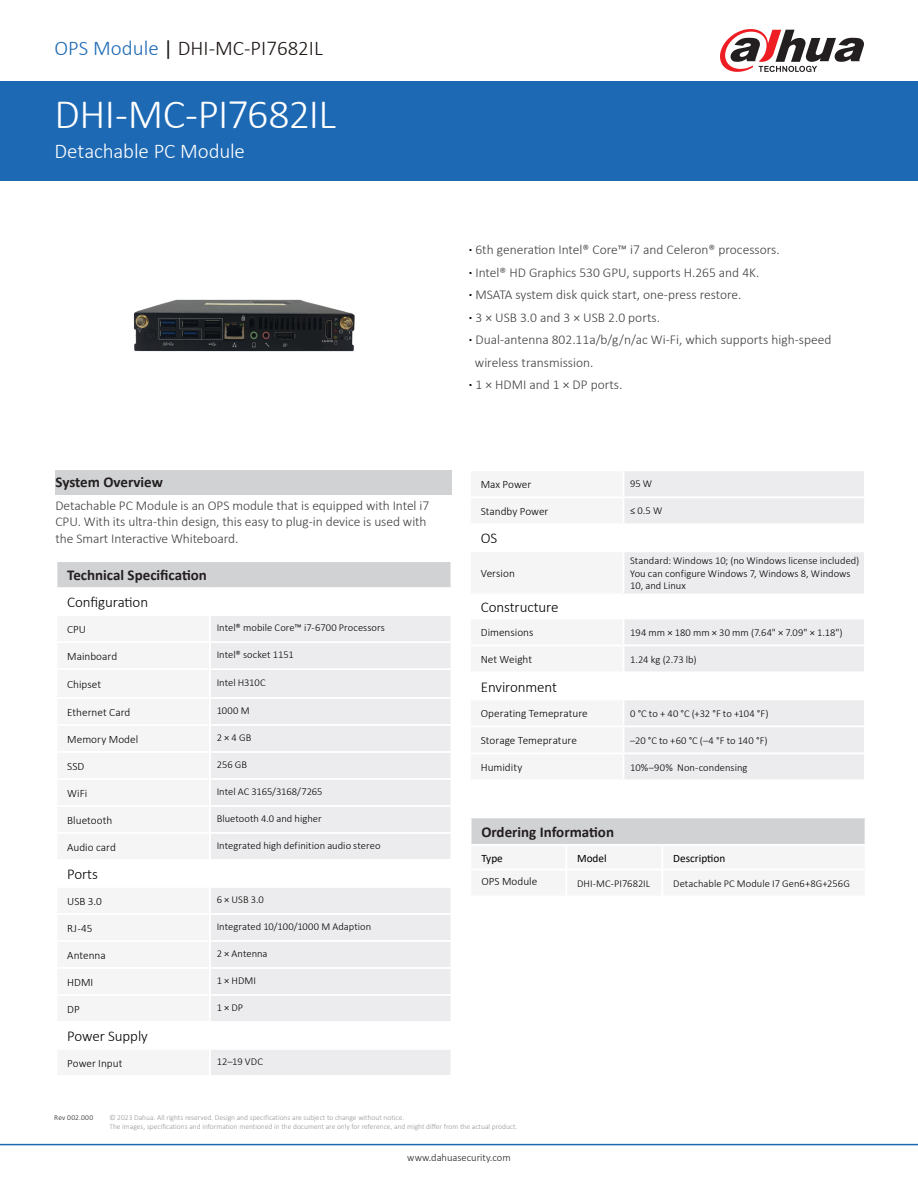
<style>
.page{position:relative;width:918px;height:1188px;background:#fff}
.page>*{position:absolute;margin:0;border:0;box-sizing:border-box;transform-origin:0 0}
.t1{font:300 42px "Calibri";letter-spacing:-.02em;color:#fff}
.t2{font:300 21px "Calibri";color:#1b1513}
.t3{font:300 21px "Calibri";letter-spacing:-.005em;color:#fff}
.t4{font:700 15px "Calibri";color:#231f20}
.段落标题{font:300 15px "Calibri";letter-spacing:-.005em;color:#000}
.t5{font:300 13.5px "Calibri";color:#413f41}
.t6{font:300 13.5px/16.5px "Calibri";letter-spacing:-.005em;color:#3e3e3f}
.表格内标题{font:300 11.25px "Calibri";color:#000}
.t7{font:11.25px "Calibri";color:#000}
.表格正文{font:300 10.5px/12.6px "Calibri";letter-spacing:.005em;color:#000}
.t8{font:300 10.5px "Calibri";color:#231f20}
.t9{font:300 7.5px "Calibri";color:#939598}
.t10{font:300 7.5px "Calibri";letter-spacing:.035em;color:#231f20}
.s1{color:#1e69b4}
.s2{font-weight:400}
.s3{font-weight:700;color:#000}
</style>
<div class="page">
<div style="left:0;top:81px;width:918px;height:100px;background:#1e69b4"></div>
<hr style="left:0;top:1144px;width:918px;height:1px;background:#1e69b4">
<svg style="left:720px;top:29px;width:144px;height:43px"></svg>
<img style="left:133px;top:299px;width:222px;height:53px">
<div style="left:55px;top:471px;width:396px;height:24px;background:#d1d2d4"></div>
<div style="left:56px;top:561px;width:395px;height:27px;background:#d1d2d4"></div>
<svg style="left:211px;top:616px;width:240px;height:459px;background:#eeeeef"></svg>
<hr style="left:56px;top:560px;width:154px;height:2px;background:#fff">
<hr style="left:210px;top:560px;width:242px;height:2px;background:#fff">
<hr style="left:56px;top:587px;width:154px;height:2px;background:#fff">
<hr style="left:210px;top:587px;width:242px;height:2px;background:#fff">
<hr style="left:210px;top:641px;width:242px;height:2px;background:#fff">
<hr style="left:210px;top:668px;width:242px;height:2px;background:#fff">
<hr style="left:210px;top:697px;width:242px;height:2px;background:#fff">
<hr style="left:210px;top:724px;width:242px;height:2px;background:#fff">
<hr style="left:210px;top:751px;width:242px;height:2px;background:#fff">
<hr style="left:210px;top:778px;width:242px;height:2px;background:#fff">
<hr style="left:210px;top:805px;width:242px;height:2px;background:#fff">
<hr style="left:210px;top:832px;width:242px;height:2px;background:#fff">
<hr style="left:210px;top:913px;width:242px;height:2px;background:#fff">
<hr style="left:210px;top:940px;width:242px;height:2px;background:#fff">
<hr style="left:210px;top:967px;width:242px;height:2px;background:#fff">
<hr style="left:210px;top:994px;width:242px;height:2px;background:#fff">
<hr style="left:210px;top:859px;width:242px;height:2px;background:#fff">
<hr style="left:210px;top:886px;width:242px;height:2px;background:#fff">
<hr style="left:210px;top:1021px;width:242px;height:2px;background:#fff">
<hr style="left:210px;top:1048px;width:242px;height:2px;background:#fff">
<svg style="left:56px;top:562px;width:1px;height:25px"></svg>
<div style="left:471px;top:817px;width:395px;height:28px;background:#d1d2d4"></div>
<div style="left:662px;top:845px;width:204px;height:25px;background:#f5f5f6"></div>
<div style="left:662px;top:870px;width:204px;height:27px;background:#f5f5f6"></div>
<hr style="left:661px;top:846px;width:2px;height:23px;background:#fff">
<hr style="left:865px;top:846px;width:2px;height:23px;background:#fff">
<hr style="left:661px;top:870px;width:2px;height:26px;background:#fff">
<hr style="left:865px;top:870px;width:2px;height:26px;background:#fff">
<hr style="left:662px;top:869px;width:205px;height:1px;background:#fff">
<hr style="left:662px;top:896px;width:205px;height:1px;background:#fff">
<hr style="left:470px;top:816px;width:96px;height:2px;background:#fff">
<svg style="left:470px;top:818px;width:192px;height:26px"></svg>
<hr style="left:566px;top:816px;width:96px;height:2px;background:#fff">
<hr style="left:662px;top:816px;width:205px;height:2px;background:#fff">
<hr style="left:865px;top:818px;width:2px;height:26px;background:#fff">
<hr style="left:470px;top:844px;width:96px;height:2px;background:#fff">
<hr style="left:566px;top:844px;width:96px;height:2px;background:#fff">
<hr style="left:662px;top:844px;width:205px;height:2px;background:#fff">
<svg style="left:624px;top:471px;width:240px;height:308px"></svg>
<p class="t2" style="left:55px;top:35px;width:270px"><span class="s1">OPS Module</span> <span class="s2">|</span> DHI-MC-PI7682IL</p>
<p class="t1" style="left:55px;top:88px;width:283px">DHI-MC-PI7682IL</p>
<p class="t3" style="left:55px;top:138px;width:192px">Detachable PC Module</p>
<p class="t4" style="left:56px;top:471px;width:109px">System Overview</p>
<p class="t6" style="left:56px;top:497px;width:375px">Detachable PC Module is an OPS module that is equipped with Intel i7<br>CPU. With its ultra-thin design, this easy to plug-in device is used with the Smart Interactive Whiteboard.</p>
<p class="t4" style="left:67px;top:565px;width:141px">Technical Specification</p>
<p class="段落标题" style="left:67px;top:593px;width:82px">Configuration</p>
<p class="表格内标题" style="left:67px;top:622px;width:20px">CPU</p>
<p class="表格正文" style="left:217px;top:621px;width:170px">Intel® mobile Core™ i7-6700 Processors</p>
<p class="表格内标题" style="left:67px;top:649px;width:52px">Mainboard</p>
<p class="表格正文" style="left:217px;top:648px;width:79px">Intel® socket 1151</p>
<p class="表格内标题" style="left:67px;top:677px;width:35px">Chipset</p>
<p class="表格正文" style="left:217px;top:676px;width:51px">Intel H310C</p>
<p class="表格内标题" style="left:67px;top:705px;width:65px">Ethernet Card</p>
<p class="表格正文" style="left:217px;top:704px;width:34px">1000 M</p>
<p class="表格内标题" style="left:67px;top:732px;width:73px">Memory Model</p>
<p class="表格正文" style="left:217px;top:731px;width:36px">2 × 4 GB</p>
<p class="表格内标题" style="left:67px;top:759px;width:19px">SSD</p>
<p class="表格正文" style="left:217px;top:758px;width:32px">256 GB</p>
<p class="表格内标题" style="left:67px;top:786px;width:22px">WiFi</p>
<p class="表格正文" style="left:217px;top:785px;width:107px">Intel AC 3165/3168/7265</p>
<p class="表格内标题" style="left:67px;top:813px;width:47px">Bluetooth</p>
<p class="表格正文" style="left:217px;top:812px;width:107px">Bluetooth 4.0 and higher</p>
<p class="表格内标题" style="left:67px;top:840px;width:50px">Audio card</p>
<p class="表格正文" style="left:217px;top:839px;width:165px">Integrated high definition audio stereo</p>
<p class="段落标题" style="left:67px;top:865px;width:32px">Ports</p>
<p class="表格内标题" style="left:67px;top:894px;width:36px">USB 3.0</p>
<p class="表格正文" style="left:217px;top:893px;width:49px">6 × USB 3.0</p>
<p class="表格内标题" style="left:67px;top:921px;width:27px">RJ-45</p>
<p class="表格正文" style="left:217px;top:920px;width:156px">Integrated 10/100/1000 M Adaption</p>
<p class="表格内标题" style="left:67px;top:948px;width:40px">Antenna</p>
<p class="表格正文" style="left:217px;top:947px;width:52px">2 × Antenna</p>
<p class="表格内标题" style="left:67px;top:975px;width:28px">HDMI</p>
<p class="表格正文" style="left:217px;top:974px;width:41px">1 × HDMI</p>
<p class="表格内标题" style="left:67px;top:1002px;width:14px">DP</p>
<p class="表格正文" style="left:217px;top:1001px;width:28px">1 × DP</p>
<p class="段落标题" style="left:67px;top:1027px;width:82px">Power Supply</p>
<p class="表格内标题" style="left:67px;top:1056px;width:57px">Power Input</p>
<p class="表格正文" style="left:217px;top:1055px;width:48px">12–19 VDC</p>
<p class="t5" style="left:469px;top:242px;width:312px"><span class="s3">·</span> 6th generation Intel® Core™ i7 and Celeron® processors.</p>
<p class="t5" style="left:469px;top:264px;width:292px"><span class="s3">·</span> Intel® HD Graphics 530 GPU, supports H.265 and 4K.</p>
<p class="t5" style="left:469px;top:287px;width:274px"><span class="s3">·</span> MSATA system disk quick start, one-press restore.</p>
<p class="t5" style="left:469px;top:309px;width:193px"><span class="s3">·</span> 3 × USB 3.0 and 3 × USB 2.0 ports.</p>
<p class="t5" style="left:469px;top:332px;width:364px"><span class="s3">·</span> Dual-antenna 802.11a/b/g/n/ac Wi-Fi, which supports high-speed</p>
<p class="t5" style="left:475px;top:354px;width:120px">wireless transmission.</p>
<p class="t5" style="left:469px;top:377px;width:155px"><span class="s3">·</span> 1 × HDMI and 1 × DP ports.</p>
<p class="表格内标题" style="left:481px;top:477px;width:52px">Max Power</p>
<p class="表格正文" style="left:630px;top:477px;width:24px">95 W</p>
<p class="表格内标题" style="left:481px;top:504px;width:69px">Standby Power</p>
<p class="表格正文" style="left:630px;top:504px;width:34px">≤ 0.5 W</p>
<p class="段落标题" style="left:481px;top:529px;width:18px">OS</p>
<p class="表格内标题" style="left:481px;top:566px;width:36px">Version</p>
<p class="表格正文" style="left:630px;top:554px;width:231px">Standard: Windows 10; (no Windows license included)</p>
<p class="表格正文" style="left:630px;top:567px;width:222px">You can configure Windows 7, Windows 8, Windows<br>10, and Linux</p>
<p class="段落标题" style="left:481px;top:598px;width:79px">Constructure</p>
<p class="表格内标题" style="left:481px;top:625px;width:54px">Dimensions</p>
<p class="表格正文" style="left:630px;top:626px;width:214px">194 mm × 180 mm × 30 mm (7.64" × 7.09" × 1.18")</p>
<p class="表格内标题" style="left:481px;top:652px;width:53px">Net Weight</p>
<p class="表格正文" style="left:630px;top:653px;width:68px">1.24 kg (2.73 lb)</p>
<p class="段落标题" style="left:481px;top:677px;width:78px">Environment</p>
<p class="表格内标题" style="left:481px;top:706px;width:109px">Operating Temeprature</p>
<p class="表格正文" style="left:630px;top:707px;width:140px">0 °C to + 40 °C (+32 °F to +104 °F)</p>
<p class="表格内标题" style="left:481px;top:733px;width:98px">Storage Temeprature</p>
<p class="表格正文" style="left:630px;top:734px;width:139px">–20 °C to +60 °C (–4 °F to 140 °F)</p>
<p class="表格内标题" style="left:481px;top:760px;width:43px">Humidity</p>
<p class="表格正文" style="left:630px;top:761px;width:119px">10%–90% Non-condensing</p>
<p class="t4" style="left:481px;top:822px;width:134px">Ordering Information</p>
<p class="t7" style="left:481px;top:850px;width:23px">Type</p>
<p class="t7" style="left:577px;top:850px;width:31px">Model</p>
<p class="t7" style="left:673px;top:850px;width:54px">Description</p>
<p class="表格内标题" style="left:481px;top:874px;width:57px">OPS Module</p>
<p class="表格正文" style="left:577px;top:877px;width:75px">DHI-MC-PI7682IL</p>
<p class="表格正文" style="left:673px;top:877px;width:178px">Detachable PC Module I7 Gen6+8G+256G</p>
<p class="t10" style="left:54px;top:1113px;width:40px">Rev 002.000</p>
<p class="t9" style="left:109px;top:1113px;width:296px">© 2023 Dahua. All rights reserved. Design and specifications are subject to change without notice.</p>
<p class="t9" style="left:109px;top:1122px;width:410px">The images, specifications and information mentioned in the document are only for reference, and might differ from the actual product.</p>
<p class="t8" style="left:407px;top:1151px;width:105px">www.dahuasecurity.com</p>
</div>
